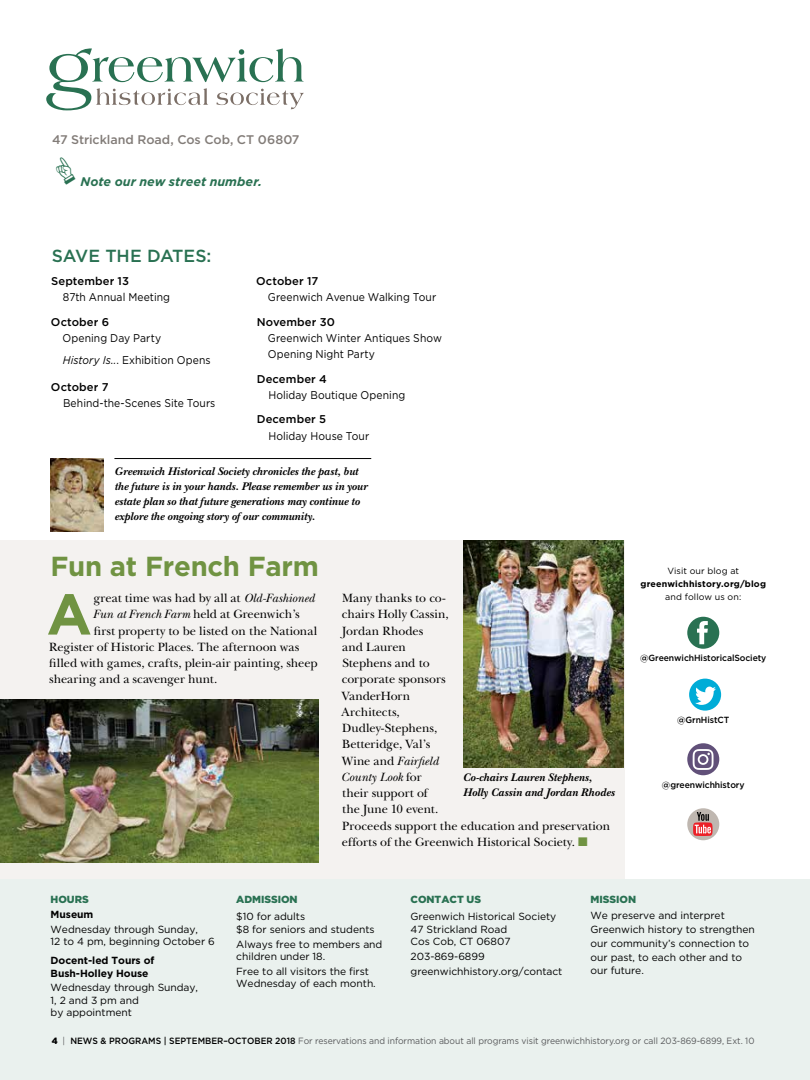
<style>
.page{position:relative;width:810px;height:1080px;background:#fff}
.page>*{position:absolute;margin:0;border:0;box-sizing:border-box;transform-origin:0 0}
.t1{font:700 57.5px "Gotham";color:#709342}
.t2{font:700 27.5px "Gotham";letter-spacing:-.01em;color:#709342}
.t3{font:500 17.5px "Gotham";letter-spacing:-.005em;color:#297152}
.t4{font:12.5px/16.2px "New Baskerville";color:#000}
.t5{font:500 12.5px "Gotham";color:#827c78}
.t6{font:italic 700 12.5px "Gotham";color:#297152}
.t7{font:italic 700 11.5px/15px "New Baskerville";letter-spacing:.01em;color:#000}
.t8{font:11.25px/21.9px "Gotham";letter-spacing:.005em;color:#000;scale:.92 1}
.t9{font:500 11.25px "Gotham";letter-spacing:.01em;color:#000}
.t10{font:10.25px/12.5px "Gotham";letter-spacing:-.005em;color:#000}
.t11{font:700 10.25px/12.5px "Gotham";letter-spacing:-.005em;color:#000}
.t12{font:900 10.25px "Gotham";letter-spacing:-.005em;color:#297152}
.t13{font:9px "Gotham";letter-spacing:-.005em;color:#58595b;scale:.95 1}
.t14{font:500 8.88px "Gotham";letter-spacing:-.01em;color:#000}
.t15{font:8.88px "Gotham";letter-spacing:.015em;color:#000}
.t16{font:700 8.88px "Gotham";letter-spacing:.015em;color:#000}
.s1{font-style:italic}
.s2{color:#709342}
.s3{font-weight:900;color:#000}
.s4{font-weight:500;color:#000}
</style>
<div class="page">
<div style="left:0;top:540px;width:624px;height:357px;background:#f4f2f0"></div>
<div style="left:0;top:879px;width:810px;height:201px;background:#eaf1ee"></div>
<img style="left:51px;top:459px;width:52px;height:72px">
<hr style="left:114px;top:458px;width:257px;height:1px;background:#000">
<svg style="left:46px;top:48px;width:258px;height:62px"></svg>
<div style="left:687px;top:808px;width:32px;height:32px;background:#bfb7b0;border-radius:50%"></div>
<svg style="left:693px;top:812px;width:20px;height:24px"></svg>
<div style="left:687px;top:617px;width:32px;height:32px;background:#297152;border-radius:50%"></div>
<svg style="left:697px;top:621px;width:11px;height:23px"></svg>
<div style="left:689px;top:679px;width:32px;height:32px;background:#00acd7;border-radius:50%"></div>
<svg style="left:695px;top:687px;width:21px;height:18px"></svg>
<div style="left:687px;top:743px;width:32px;height:32px;background:#615079;border-radius:50%"></div>
<svg style="left:693px;top:749px;width:21px;height:21px"></svg>
<img style="left:0;top:699px;width:319px;height:163px">
<img style="left:464px;top:540px;width:160px;height:227px">
<p class="t5" style="left:52px;top:133px;width:249px">47 Strickland Road, Cos Cob, CT 06807</p>
<p class="t6" style="left:81px;top:174px;width:183px">Note our new street number.</p>
<h3 class="t3" style="left:52px;top:246px;width:161px">SAVE THE DATES:</h3>
<p class="t9" style="left:51px;top:275px;width:79px">September 13</p>
<p class="t8" style="left:63px;top:286px;width:118px">87th Annual Meeting</p>
<p class="t9" style="left:51px;top:315px;width:60px">October 6</p>
<p class="t8" style="left:63px;top:327px;width:162px">Opening Day Party<br><span class="s1">History Is..</span>. Exhibition Opens</p>
<p class="t9" style="left:51px;top:380px;width:59px">October 7</p>
<p class="t8" style="left:63px;top:392px;width:167px">Behind-the-Scenes Site Tours</p>
<p class="t9" style="left:256px;top:275px;width:63px">October 17</p>
<p class="t8" style="left:268px;top:286px;width:184px">Greenwich Avenue Walking Tour</p>
<p class="t9" style="left:257px;top:315px;width:80px">November 30</p>
<p class="t8" style="left:268px;top:330px;width:191px;line-height:16.2px">Greenwich Winter Antiques Show<br>Opening Night Party</p>
<p class="t9" style="left:257px;top:372px;width:72px">December 4</p>
<p class="t8" style="left:268px;top:384px;width:150px">Holiday Boutique Opening</p>
<p class="t9" style="left:257px;top:413px;width:71px">December 5</p>
<p class="t8" style="left:268px;top:424px;width:111px">Holiday House Tour</p>
<p class="t7" style="left:114px;top:463px;width:255px">Greenwich Historical Society chronicles the past, but the future is in your hands. Please remember us in your estate plan so that future generations may continue to explore the ongoing story of our community.</p>
<h2 class="t2" style="left:51px;top:550px;width:270px">Fun at French Farm</h2>
<h1 class="t1" style="left:47px;top:581px;width:47px">A</h1>
<p class="t4" style="left:94px;top:590px;width:223px">great time was had by all at <span class="s1">Old-Fashioned</span></p>
<p class="t4" style="left:93px;top:606px;width:208px"><span class="s1">Fun at French Farm</span> held at Greenwich’s</p>
<p class="t4" style="left:94px;top:622px;width:225px">first property to be listed on the National</p>
<p class="t4" style="left:49px;top:639px;width:251px">Register of Historic Places. The afternoon was</p>
<p class="t4" style="left:49px;top:655px;width:270px">filled with games, crafts, plein-air painting, sheep</p>
<p class="t4" style="left:49px;top:671px;width:170px">shearing and a scavenger hunt.</p>
<p class="t4" style="left:341px;top:590px;width:271px">Many thanks to co-<br>chairs Holly Cassin,<br>Jordan Rhodes<br>and Lauren<br>Stephens and to<br>corporate sponsors<br>VanderHorn<br>Architects,<br>Dudley-Stephens,<br>Betteridge, Val’s<br>Wine and <span class="s1">Fairfield<br>County Look</span> for<br>their support of<br>the June 10 event.<br>Proceeds support the education and preservation efforts of the Greenwich Historical Society. <span class="s2">■</span></p>
<p class="t7" style="left:463px;top:770px;width:154px">Co-chairs Lauren Stephens,<br>Holly Cassin and Jordan Rhodes</p>
<p class="t15" style="left:667px;top:566px;width:73px">Visit our blog at</p>
<p class="t16" style="left:640px;top:579px;width:127px">greenwichhistory.org/blog</p>
<p class="t15" style="left:665px;top:592px;width:77px">and follow us on:</p>
<p class="t14" style="left:640px;top:653px;width:128px">@GreenwichHistoricalSociety</p>
<p class="t14" style="left:677px;top:715px;width:54px">@GrnHistCT</p>
<p class="t14" style="left:662px;top:779px;width:84px">@greenwichhistory</p>
<p class="t12" style="left:51px;top:894px;width:40px">HOURS</p>
<p class="t11" style="left:51px;top:908px;width:44px">Museum</p>
<p class="t10" style="left:51px;top:922px;width:166px">Wednesday through Sunday,<br>12 to 4 pm, beginning October 6</p>
<p class="t11" style="left:51px;top:954px;width:105px">Docent-led Tours of<br>Bush-Holley House</p>
<p class="t10" style="left:51px;top:981px;width:149px">Wednesday through Sunday,<br>1, 2 and 3 pm and<br>by appointment</p>
<p class="t12" style="left:236px;top:894px;width:63px">ADMISSION</p>
<p class="t10" style="left:236px;top:910px;width:140px">$10 for adults<br>$8 for seniors and students</p>
<p class="t10" style="left:236px;top:938px;width:148px">Always free to members and children under 18.</p>
<p class="t10" style="left:236px;top:965px;width:141px">Free to all visitors the first<br>Wednesday of each month.</p>
<p class="t12" style="left:411px;top:894px;width:72px">CONTACT US</p>
<p class="t10" style="left:411px;top:910px;width:147px">Greenwich Historical Society<br>47 Strickland Road<br>Cos Cob, CT 06807</p>
<p class="t10" style="left:411px;top:949px;width:153px;line-height:14.9px">203-869-6899 greenwichhistory.org/contact</p>
<p class="t12" style="left:591px;top:894px;width:47px">MISSION</p>
<p class="t10" style="left:591px;top:909px;width:166px;line-height:13.8px">We preserve and interpret<br>Greenwich history to strengthen our community’s connection to our past, to each other and to our future.</p>
<p class="t13" style="left:52px;top:1036px;width:741px"><span class="s3">4</span> | <span class="s4">NEWS &amp; PROGRAMS | SEPTEMBER–OCTOBER 2018</span> For reservations and information about all programs visit greenwichhistory.org or call 203-869-6899, Ext. 10</p>
</div>
